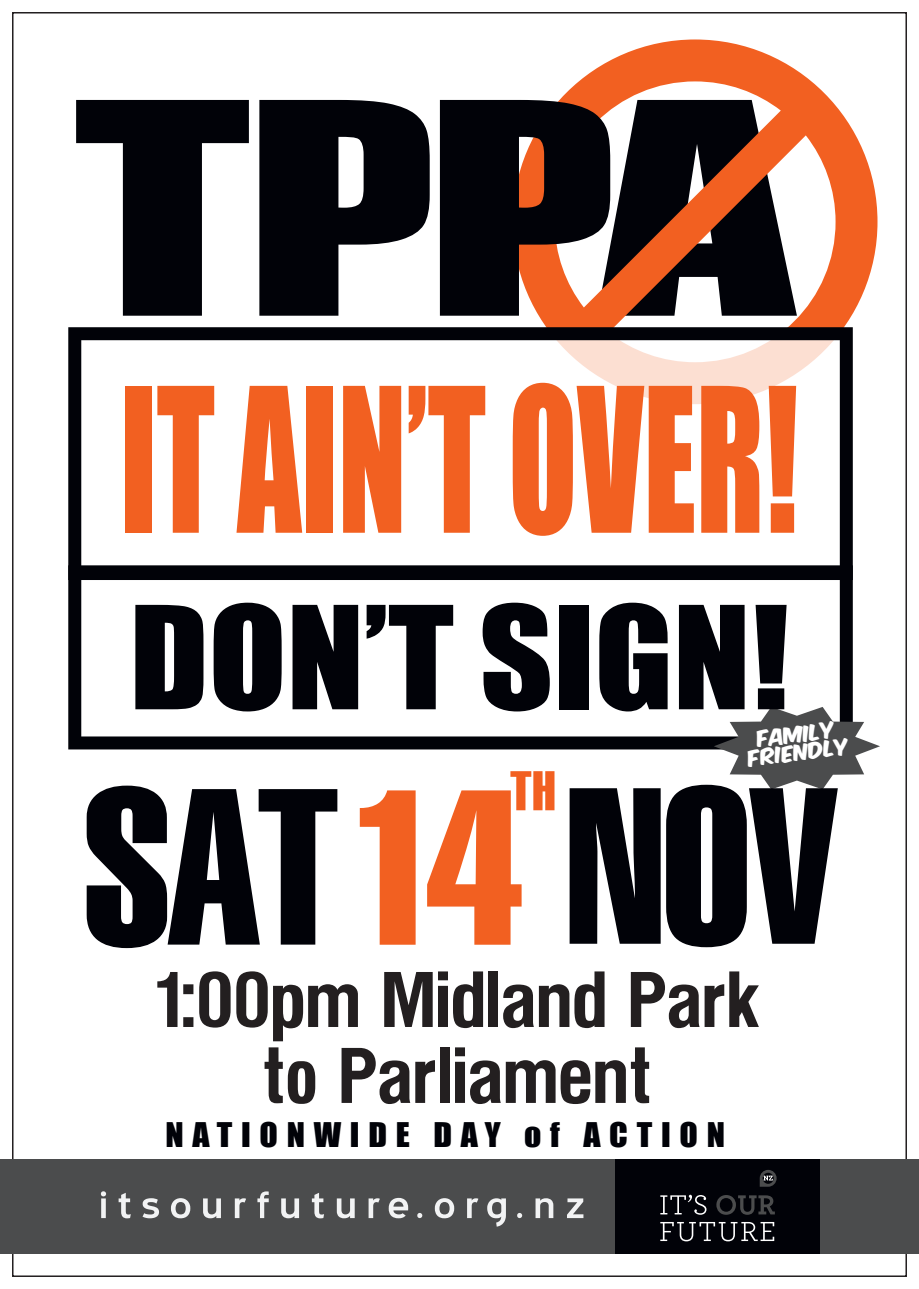
<style>
.page{position:relative;width:919px;height:1289px;background:#fff}
.page>*{position:absolute;margin:0;border:0;box-sizing:border-box;transform-origin:0 0}
.t1{font:215.85px "SBF H013";letter-spacing:-.025em;color:#010208;scale:1.11 1}
.t2{font:214.2px "SBF H013";color:#f26021;scale:1.17 1}
.t3{font:185.7px "Impact";color:#f26021;scale:.68 1}
.t4{font:132px "Impact";color:#010208;scale:1.08 1}
.t5{font:68.85px/75.9px "SBF H007";color:#231f20;text-align:center;scale:1.04 1}
.t6{font:54.3px "SBF H013";color:#f26021;scale:1.17 1}
.t7{font:46.05px "Blue Highway";letter-spacing:.15em;color:#f2f3f4;scale:1.23 1}
.t8{font:31.2px "Impact";letter-spacing:.26em;color:#010208;scale:1.08 1}
.t9{font:19.2px/18.1px "Komika Title Axis";color:#fff;text-align:center;scale:1.09 1}
</style>
<div class="page">
<div style="left:12px;top:12px;width:894px;height:1264px;background:#fff;border:2px solid #231f20"></div>
<div style="left:0;top:1159px;width:918px;height:94px;background:#4b4c4d"></div>
<svg style="left:68px;top:580px;width:784px;height:169px"></svg>
<svg style="left:76px;top:100px;width:173px;height:216px"></svg>
<svg style="left:259px;top:100px;width:170px;height:216px"></svg>
<div style="left:615px;top:1159px;width:204px;height:94px;background:#010208"></div>
<svg style="left:716px;top:1195px;width:58px;height:19px"></svg>
<svg style="left:660px;top:1222px;width:114px;height:19px"></svg>
<svg style="left:660px;top:1194px;width:46px;height:20px"></svg>
<svg style="left:759px;top:1170px;width:17px;height:16px"></svg>
<svg style="left:713px;top:707px;width:167px;height:82px"></svg>
<svg style="left:512px;top:39px;width:365px;height:365px"></svg>
<svg style="left:68px;top:327px;width:784px;height:253px"></svg>
<svg style="left:440px;top:100px;width:356px;height:216px;background:#52372e"></svg>
<h3 class="t3" style="left:120px;top:316px;width:998px">IT AIN’T OVER!</h3>
<h3 class="t4" style="left:129px;top:555px;width:612px">DON’T SIGN!</h3>
<p class="t9" style="left:745px;top:733px;width:94px;rotate:-7deg">Family<br>Friendly</p>
<h1 class="t1" style="left:81px;top:746px;width:685px">SAT NOV</h1>
<p class="t6" style="left:510px;top:760px;width:41px">TH</p>
<h2 class="t2" style="left:354px;top:748px;width:150px">14</h2>
<p class="t5" style="left:154px;top:959px;width:583px">1:00pm Midland Park to Parliament</p>
<p class="t8" style="left:165px;top:1110px;width:519px">NATIONWIDE DAY of ACTION</p>
<p class="t7" style="left:98px;top:1185px;width:397px">itsourfuture.org.nz</p>
</div>
